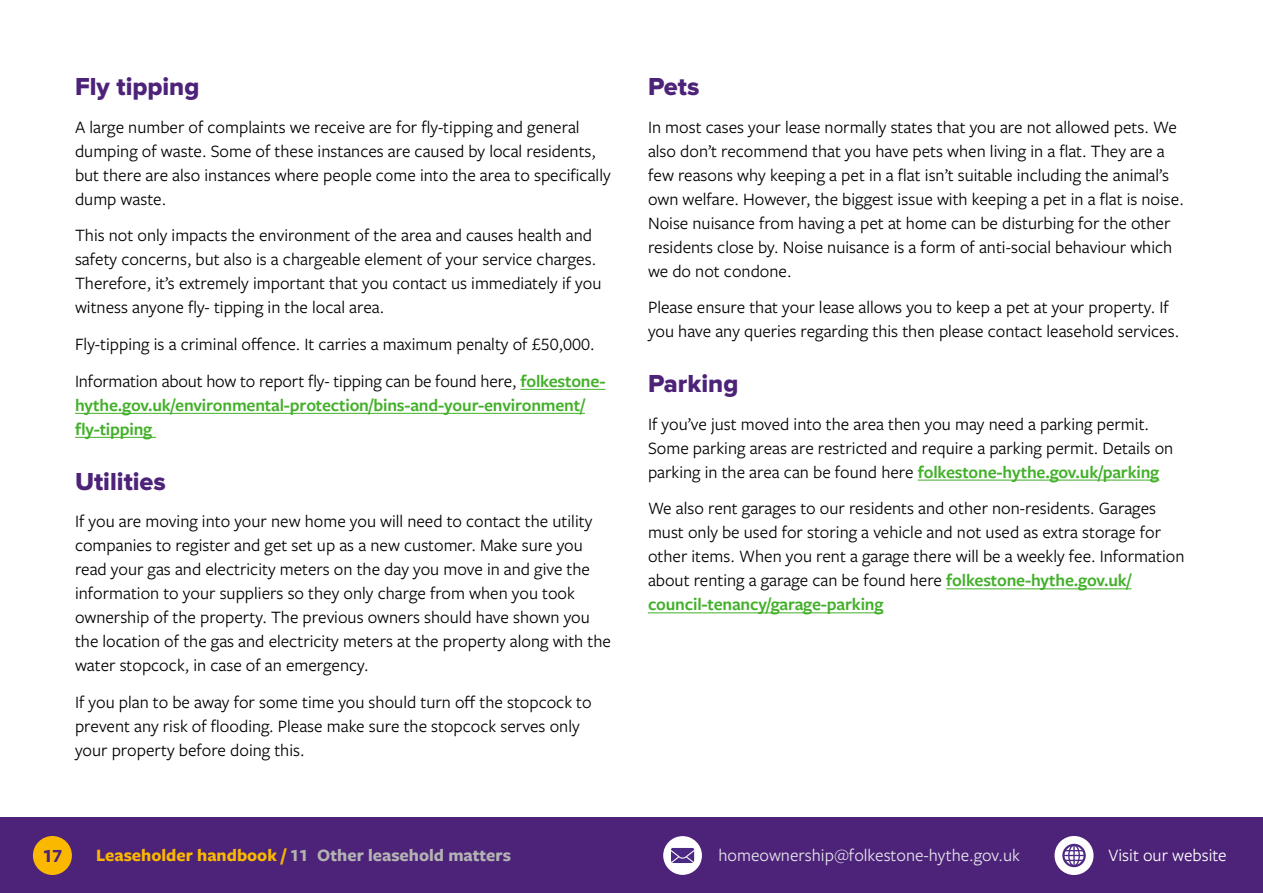
<style>
.page{position:relative;width:1263px;height:893px;background:#fff}
.page>*{position:absolute;margin:0;border:0;box-sizing:border-box;transform-origin:0 0}
.t1{font:25.5px "Proxima Nova Extrabld";color:#4d2379}
.t2{font:700 19.5px "Freight Sans Pro";color:#4d2379}
.t3{font:18px/24px "Freight Sans Pro";color:#000}
.t4{font:600 18px/24px "Freight Sans Pro";letter-spacing:-.01em;color:#42b029}
.t5{font:700 18px "Freight Sans Pro";color:#b3b3b3}
.t6{font:18px "Freight Sans Pro";color:#e6e6eb}
.t7{font:18px "Freight Sans Pro";color:#fff}
.s1{font-weight:600;color:#42b029}
.s2{color:#fbb800}
</style>
<div class="page">
<div style="left:0;top:818px;width:1263px;height:75px;background:#4d2379"></div>
<div style="left:33px;top:836px;width:39px;height:39px;background:#fbb800;border-radius:50%"></div>
<div style="left:663px;top:836px;width:39px;height:39px;background:#fff;border-radius:50%"></div>
<svg style="left:671px;top:848px;width:23px;height:15px"></svg>
<svg style="left:1054px;top:836px;width:39px;height:39px"></svg>
<hr style="left:520px;top:389px;width:85px;height:1px;background:#42b029">
<hr style="left:75px;top:413px;width:510px;height:1px;background:#42b029">
<hr style="left:75px;top:437px;width:81px;height:1px;background:#42b029">
<hr style="left:918px;top:480px;width:241px;height:1px;background:#42b029">
<hr style="left:946px;top:589px;width:185px;height:1px;background:#42b029">
<hr style="left:648px;top:613px;width:235px;height:1px;background:#42b029">
<h1 class="t1" style="left:75px;top:75px;width:126px">Fly tipping</h1>
<p class="t3" style="left:75px;top:114px;width:537px">A large number of complaints we receive are for fly-tipping and general dumping of waste. Some of these instances are caused by local residents, but there are also instances where people come into the area to specifically dump waste.</p>
<p class="t3" style="left:75px;top:223px;width:528px">This not only impacts the environment of the area and causes health and safety concerns, but also is a chargeable element of your service charges.<br>Therefore, it’s extremely important that you contact us immediately if you witness anyone fly- tipping in the local area.</p>
<p class="t3" style="left:75px;top:325px;width:532px;line-height:36.8px">Fly-tipping is a criminal offence. It carries a maximum penalty of £50,000.<br>Information about how to report fly- tipping can be found here, <span class="s1">folkestone-</span></p>
<p class="t4" style="left:75px;top:392px;width:511px">hythe.gov.uk/environmental-protection/bins-and-your-environment/ fly-tipping</p>
<h1 class="t1" style="left:75px;top:470px;width:92px">Utilities</h1>
<p class="t3" style="left:75px;top:509px;width:537px">If you are moving into your new home you will need to contact the utility companies to register and get set up as a new customer. Make sure you read your gas and electricity meters on the day you move in and give the information to your suppliers so they only charge from when you took ownership of the property. The previous owners should have shown you the location of the gas and electricity meters at the property along with the water stopcock, in case of an emergency.</p>
<p class="t3" style="left:75px;top:689px;width:518px">If you plan to be away for some time you should turn off the stopcock to prevent any risk of flooding. Please make sure the stopcock serves only your property before doing this.</p>
<h1 class="t1" style="left:648px;top:75px;width:53px">Pets</h1>
<p class="t3" style="left:648px;top:114px;width:537px">In most cases your lease normally states that you are not allowed pets. We also don’t recommend that you have pets when living in a flat. They are a few reasons why keeping a pet in a flat isn’t suitable including the animal’s own welfare. However, the biggest issue with keeping a pet in a flat is noise.<br>Noise nuisance from having a pet at home can be disturbing for the other residents close by. Noise nuisance is a form of anti-social behaviour which we do not condone.</p>
<p class="t3" style="left:648px;top:295px;width:533px">Please ensure that your lease allows you to keep a pet at your property. If you have any queries regarding this then please contact leasehold services.</p>
<h1 class="t1" style="left:648px;top:372px;width:92px">Parking</h1>
<p class="t3" style="left:648px;top:411px;width:527px">If you’ve just moved into the area then you may need a parking permit.<br>Some parking areas are restricted and require a parking permit. Details on parking in the area can be found here <span class="s1">folkestone-hythe.gov.uk/parking</span></p>
<p class="t3" style="left:648px;top:496px;width:538px">We also rent garages to our residents and other non-residents. Garages must only be used for storing a vehicle and not used as extra storage for other items. When you rent a garage there will be a weekly fee. Information about renting a garage can be found here <span class="s1">folkestone-hythe.gov.uk/ council-tenancy/garage-parking</span></p>
<p class="t2" style="left:43px;top:842px;width:21px">17</p>
<p class="t5" style="left:96px;top:843px;width:416px"><span class="s2">Leaseholder handbook /</span> 11 Other leasehold matters</p>
<p class="t6" style="left:718px;top:843px;width:303px">homeownership@folkestone-hythe.gov.uk</p>
<p class="t7" style="left:1108px;top:843px;width:120px">Visit our website</p>
</div>
